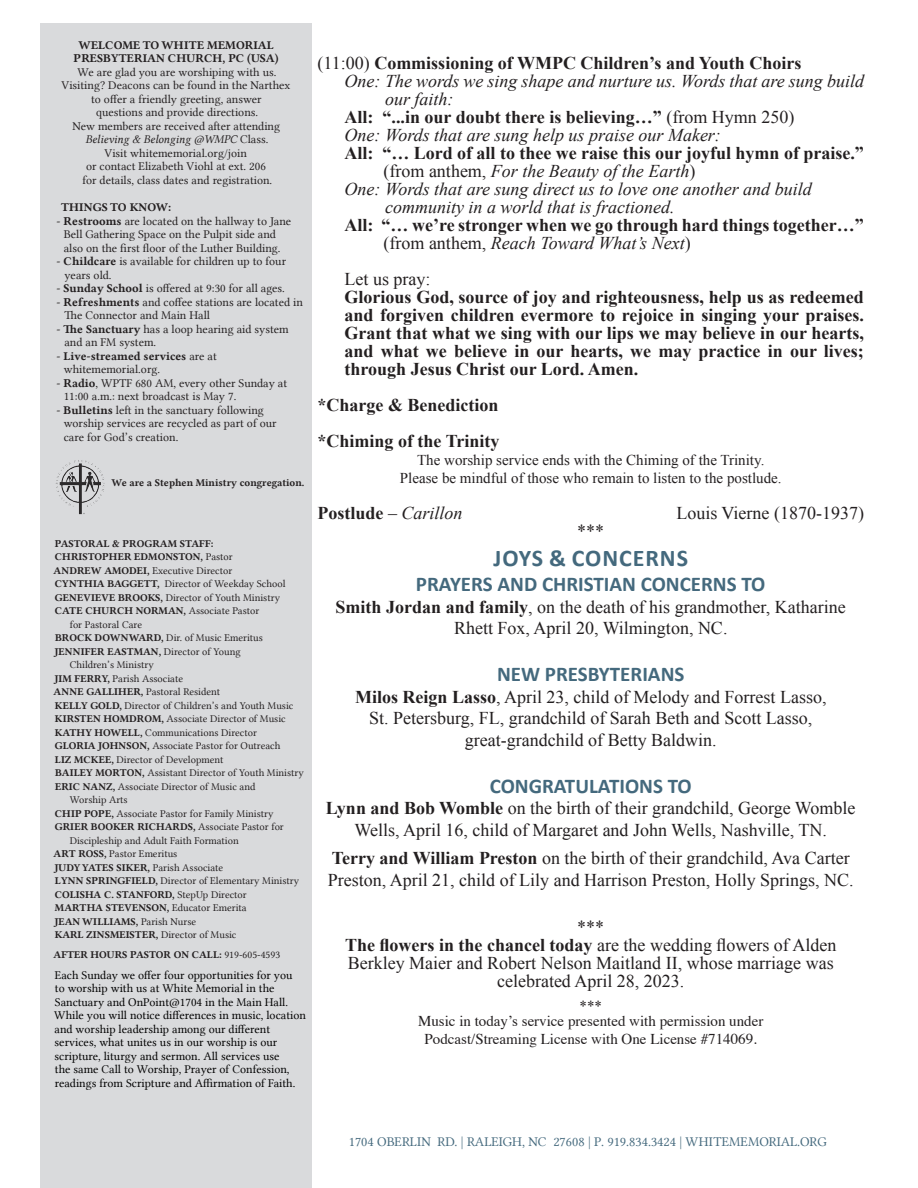
<style>
.page{position:relative;width:918px;height:1188px;background:#fff}
.page>*{position:absolute;margin:0;border:0;box-sizing:border-box;transform-origin:0 0}
.Calendar_Heading{font:700 24px "Calibri";letter-spacing:.04em;color:#44697d}
.t1{font:700 21px "Calibri";color:#44697d}
.Body{font:18px/21.6px "Times New Roman";color:#231f20;text-align:center}
.Body-2{font:700 18px/18px "Times New Roman";color:#231f20;text-align:justify}
.t2{font:italic 18px "Times New Roman";color:#231f20}
.Body-3{font:15px "Times New Roman";color:#231f20}
.Body-4{font:15px/18px "Times";color:#231f20;text-align:center}
.t3{font:13.5px "Lin Libertine";color:#44697d}
.t4{font:12px/13.5px "Lin Libertine";color:#231f20}
.t5{font:12px/13.5px "Lin Libertine";color:#000}
.t6{font:12px/13.5px "Lin Libertine B";color:#231f20;text-align:center}
.t7{font:12px "Lin Libertine I";color:#231f20}
.t8{font:10.5px/13.5px "Lin Libertine";color:#231f20}
.t9{font:10.5px/13.5px "Lin Libertine B";color:#231f20}
.s1{font-family:"Lin Libertine"}
.s2{font-family:"Lin Libertine B"}
.s3{font-weight:400}
.s4{font-style:normal}
.s5{font-weight:400;font-style:italic}
.s6{font-weight:700}
</style>
<div class="page">
<div style="left:40px;top:23px;width:272px;height:1165px;background:#d9dadc"></div>
<img style="left:55px;top:460px;width:50px;height:55px">
<p class="t6" style="left:74px;top:38px;width:206px">WELCOME TO WHITE MEMORIAL<br>PRESBYTERIAN CHURCH, PC (USA)</p>
<p class="t4" style="left:62px;top:65px;width:230px;text-align:center">We are glad you are worshiping with us.<br>Visiting? Deacons can be found in the Narthex to offer a friendly greeting, answer<br>questions and provide directions.<br>New members are received after attending</p>
<p class="t7" style="left:85px;top:132px;width:185px">Believing &amp; Belonging @WMPC <span class="s1">Class.</span></p>
<p class="t4" style="left:82px;top:146px;width:191px;text-align:center">Visit whitememorial.org/join<br>or contact Elizabeth Viohl at ext. 206 for details, class dates and registration.</p>
<p class="t6" style="left:61px;top:201px;width:112px">THINGS TO KNOW:</p>
<p class="t4" style="left:64px;top:214px;width:229px;text-indent:-7px">- <span class="s2">Restrooms</span> are located on the hallway to Jane<br>Bell Gathering Space on the Pulpit side and also on the first floor of the Luther Building.</p>
<p class="t4" style="left:64px;top:255px;width:223px;text-indent:-8px">- <span class="s2">Childcare</span> is available for children up to four years old.</p>
<p class="t4" style="left:57px;top:282px;width:230px">- <span class="s2">Sunday School</span> is offered at 9:30 for all ages.</p>
<p class="t4" style="left:64px;top:295px;width:240px;text-indent:-8px">- <span class="s2">Refreshments</span> and coffee stations are located in<br>The Connector and Main Hall</p>
<p class="t4" style="left:64px;top:322px;width:226px;text-indent:-8px">- <span class="s2">The Sanctuary</span> has a loop hearing aid system and an FM system.</p>
<p class="t6" style="left:57px;top:349px;width:162px"><span class="s1">-</span> Live-streamed services <span class="s1">are at</span></p>
<p class="t4" style="left:64px;top:363px;width:98px">whitememorial.org.</p>
<p class="t4" style="left:64px;top:376px;width:225px;text-indent:-7px">- <span class="s2">Radio</span>, WPTF 680 AM, every other Sunday at<br>11:00 a.m.: next broadcast is May 7.</p>
<p class="t4" style="left:64px;top:403px;width:214px;text-indent:-7px">- <span class="s2">Bulletins</span> left in the sanctuary following worship services are recycled as part of our care for God’s creation.</p>
<p class="t9" style="left:112px;top:476px;width:194px">We are a Stephen Ministry congregation.</p>
<p class="t9" style="left:55px;top:536px;width:180px">PASTORAL &amp; PROGRAM STAFF:<br>CHRISTOPHER EDMONSTON, <span class="s1">Pastor</span></p>
<p class="t8" style="left:54px;top:564px;width:233px"><span class="s2">ANDREW AMODEI,</span> Executive Director<br><span class="s2">CYNTHIA BAGGETT,</span> Director of Weekday School<br><span class="s2">GENEVIEVE BROOKS,</span> Director of Youth Ministry</p>
<p class="t9" style="left:55px;top:604px;width:206px">CATE CHURCH NORMAN, <span class="s1">Associate Pastor</span></p>
<p class="t8" style="left:55px;top:618px;width:209px;text-indent:15px">for Pastoral Care<br><span class="s2">BROCK DOWNWARD,</span> Dir. of Music Emeritus</p>
<p class="t9" style="left:55px;top:644px;width:188px">JENNIFER EASTMAN, <span class="s1">Director of Young</span></p>
<p class="t8" style="left:70px;top:658px;width:86px">Children’s Ministry</p>
<p class="t8" style="left:55px;top:672px;width:130px"><span class="s2">JIM FERRY,</span> Parish Associate</p>
<p class="t8" style="left:54px;top:685px;width:168px"><span class="s2">ANNE GALLIHER,</span> Pastoral Resident</p>
<p class="t8" style="left:55px;top:699px;width:240px"><span class="s2">KELLY GOLD,</span> Director of Children’s and Youth Music</p>
<p class="t8" style="left:55px;top:712px;width:232px"><span class="s2">KIRSTEN HOMDROM,</span> Associate Director of Music</p>
<p class="t8" style="left:55px;top:726px;width:203px"><span class="s2">KATHY HOWELL,</span> Communications Director</p>
<p class="t8" style="left:55px;top:739px;width:227px"><span class="s2">GLORIA JOHNSON,</span> Associate Pastor for Outreach</p>
<p class="t8" style="left:55px;top:753px;width:170px"><span class="s2">LIZ MCKEE,</span> Director of Development</p>
<p class="t8" style="left:55px;top:766px;width:250px"><span class="s2">BAILEY MORTON,</span> Assistant Director of Youth Ministry</p>
<p class="t8" style="left:55px;top:780px;width:202px"><span class="s2">ERIC NANZ,</span> Associate Director of Music and</p>
<p class="t8" style="left:70px;top:793px;width:59px">Worship Arts</p>
<p class="t8" style="left:55px;top:807px;width:220px"><span class="s2">CHIP POPE,</span> Associate Pastor for Family Ministry</p>
<p class="t9" style="left:55px;top:820px;width:231px">GRIER BOOKER RICHARDS, <span class="s1">Associate Pastor for</span></p>
<p class="t8" style="left:54px;top:834px;width:187px;text-indent:16px">Discipleship and Adult Faith Formation<br><span class="s2">ART ROSS,</span> Pastor Emeritus</p>
<p class="t9" style="left:55px;top:860px;width:170px">JUDY YATES SIKER, <span class="s1">Parish Associate</span></p>
<p class="t8" style="left:55px;top:874px;width:246px"><span class="s2">LYNN SPRINGFIELD,</span> Director of Elementary Ministry</p>
<p class="t9" style="left:55px;top:887px;width:194px">COLISHA C. STANFORD, <span class="s1">StepUp Director </span>MARTHA STEVENSON, <span class="s1">Educator Emerita </span>JEAN WILLIAMS, <span class="s1">Parish Nurse<br></span>KARL ZINSMEISTER, <span class="s1">Director of Music</span></p>
<p class="t9" style="left:54px;top:948px;width:228px">AFTER HOURS PASTOR ON CALL: <span class="s1">919-605-4593</span></p>
<p class="t5" style="left:54px;top:968px;width:253px">Each Sunday we offer four opportunities for you<br>to worship with us at White Memorial in the Sanctuary and OnPoint@1704 in the Main Hall.<br>While you will notice differences in music, location and worship leadership among our different services, what unites us in our worship is our scripture, liturgy and sermon. All services use<br>the same Call to Worship, Prayer of Confession, readings from Scripture and Affirmation of Faith.</p>
<p class="Body-2" style="left:318px;top:54px;width:485px"><span class="s3">(11:00)</span> Commissioning of WMPC Children’s and Youth Choirs</p>
<p class="t2" style="left:345px;top:69px;width:521px">One: The words we sing shape and nurture us. Words that are sung build</p>
<p class="t2" style="left:385px;top:87px;width:70px">our faith:</p>
<p class="Body-2" style="left:345px;top:108px;width:451px">All: “...in our doubt there is believing…” <span class="s3">(from Hymn 250)</span></p>
<p class="t2" style="left:345px;top:123px;width:378px">One: Words that are sung help us praise our Maker:</p>
<p class="Body-2" style="left:345px;top:144px;width:521px">All: “… Lord of all to thee we raise this our joyful hymn of praise.”</p>
<p class="t2" style="left:384px;top:159px;width:313px"><span class="s4">(from anthem,</span> For the Beauty of the Earth<span class="s4">)</span></p>
<p class="t2" style="left:345px;top:177px;width:469px">One: Words that are sung direct us to love one another and build</p>
<p class="t2" style="left:385px;top:195px;width:291px">community in a world that is fractioned.</p>
<p class="Body-2" style="left:345px;top:216px;width:521px">All: “… we’re stronger when we go through hard things together…”</p>
<p class="t2" style="left:384px;top:231px;width:309px"><span class="s4">(from anthem,</span> Reach Toward What’s Next<span class="s4">)</span></p>
<p class="Body" style="left:345px;top:268px;width:87px">Let us pray:</p>
<p class="Body-2" style="left:345px;top:288px;width:521px">Glorious God, source of joy and righteousness, help us as redeemed and forgiven children evermore to rejoice in singing your praises.<br>Grant that what we sing with our lips we may believe in our hearts, and what we believe in our hearts, we may practice in our lives; through Jesus Christ our Lord. Amen.</p>
<p class="Body-2" style="left:318px;top:396px;width:182px">*Charge &amp; Benediction</p>
<p class="Body-2" style="left:318px;top:432px;width:183px">*Chiming of the Trinity</p>
<p class="Body-3" style="left:417px;top:450px;width:349px">The worship service ends with the Chiming of the Trinity.</p>
<p class="Body-3" style="left:400px;top:468px;width:383px">Please be mindful of those who remain to listen to the postlude.</p>
<p class="Body-2" style="left:318px;top:504px;width:147px">Postlude <span class="s3">–</span> <span class="s5">Carillon</span></p>
<p class="Body" style="left:676px;top:502px;width:189px">Louis Vierne (1870-1937)</p>
<p class="Body" style="left:577px;top:520px;width:28px">***</p>
<p class="Calendar_Heading" style="left:493px;top:541px;width:196px">JOYS &amp; CONCERNS</p>
<p class="t1" style="left:416px;top:569px;width:351px">PRAYERS AND CHRISTIAN CONCERNS TO</p>
<p class="Body" style="left:336px;top:596px;width:512px"><span class="s6">Smith Jordan and family</span>, on the death of his grandmother, Katharine<br>Rhett Fox, April 20, Wilmington, NC.</p>
<p class="t1" style="left:497px;top:659px;width:189px">NEW PRESBYTERIANS</p>
<p class="Body" style="left:355px;top:686px;width:473px"><span class="s6">Milos Reign Lasso</span>, April 23, child of Melody and Forrest Lasso,</p>
<p class="Body" style="left:369px;top:707px;width:445px">St. Petersburg, FL, grandchild of Sarah Beth and Scott Lasso,</p>
<p class="Body" style="left:465px;top:729px;width:253px">great-grandchild of Betty Baldwin.</p>
<p class="t1" style="left:490px;top:771px;width:204px">CONGRATULATIONS TO</p>
<p class="Body" style="left:326px;top:797px;width:531px"><span class="s6">Lynn and Bob Womble</span> on the birth of their grandchild, George Womble<br>Wells, April 16, child of Margaret and John Wells, Nashville, TN.</p>
<p class="Body" style="left:328px;top:847px;width:527px;text-align:left"><span class="s6">Terry and William Preston</span> on the birth of their grandchild, Ava Carter<br>Preston, April 21, child of Lily and Harrison Preston, Holly Springs, NC.</p>
<p class="Body" style="left:577px;top:916px;width:28px">***</p>
<p class="Body" style="left:345px;top:935px;width:493px;line-height:18px"><span class="s6">The flowers in the chancel today</span> are the wedding flowers of Alden<br>Berkley Maier and Robert Nelson Maitland II, whose marriage was celebrated April 28, 2023.</p>
<p class="Body-3" style="left:580px;top:996px;width:24px">***</p>
<p class="Body-4" style="left:418px;top:1010px;width:347px">Music in today’s service presented with permission under<br>Podcast/Streaming License with One License #714069.</p>
<p class="t3" style="left:349px;top:1134px;width:480px">1704 OBERLIN RD. | RALEIGH, NC 27608 | P. 919.834.3424 | WHITEMEMORIAL.ORG</p>
</div>
